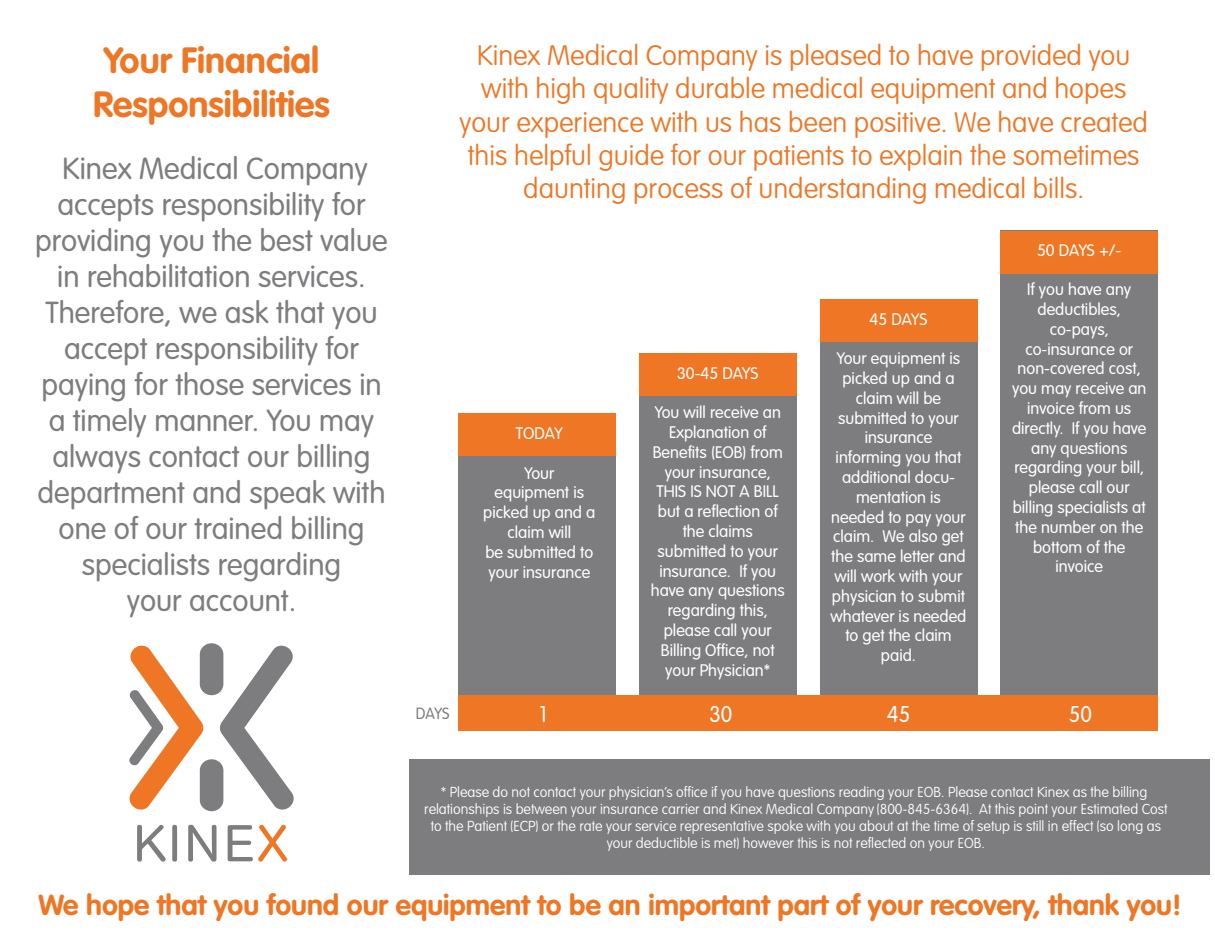
<style>
.page{position:relative;width:1215px;height:945px;background:#fff}
.page>*{position:absolute;margin:0;border:0;box-sizing:border-box;transform-origin:0 0}
.t1{font:700 36px/43.2px "VAG Rounded";color:#ee7624}
.t2{font:300 30px/36px "VAG Rounded";color:#7d7d7f;text-align:center}
.t3{font:700 28.5px "VAG Rounded";color:#ee7624}
.t4{font:100 27.75px/33.3px "VAG Rounded";color:#ee7624;text-align:center}
.t5{font:300 22.5px "VAG Rounded";color:#fff;scale:.95 1}
.t6{font:300 16.5px/19.8px "VAG Rounded";color:#fff;text-align:center}
.t7{font:300 16.05px "VAG Rounded";color:#7d7d7f;scale:.95 1}
.t8{font:100 14.25px/17.1px "VAG Rounded";color:#fff;text-align:center}
</style>
<div class="page">
<div style="left:410px;top:759px;width:800px;height:116px;background:#7d7d7f"></div>
<svg style="left:220px;top:645px;width:74px;height:165px"></svg>
<svg style="left:129px;top:645px;width:74px;height:165px"></svg>
<div style="left:200px;top:643px;width:23px;height:52px;background:#7d7d7f;border-radius:11px"></div>
<div style="left:200px;top:759px;width:23px;height:52px;background:#7d7d7f;border-radius:11px"></div>
<svg style="left:137px;top:825px;width:29px;height:37px"></svg>
<div style="left:172px;top:825px;width:5px;height:37px;background:#7d7d7f;border-radius:2px"></div>
<svg style="left:188px;top:825px;width:29px;height:37px"></svg>
<svg style="left:228px;top:825px;width:59px;height:37px"></svg>
<div style="left:458px;top:695px;width:700px;height:36px;background:#ee7624"></div>
<div style="left:458px;top:413px;width:158px;height:282px;background:#7d7d7f"></div>
<div style="left:639px;top:353px;width:157px;height:342px;background:#7d7d7f"></div>
<div style="left:820px;top:300px;width:157px;height:395px;background:#7d7d7f"></div>
<div style="left:458px;top:413px;width:158px;height:42px;background:#ee7624"></div>
<div style="left:1001px;top:231px;width:157px;height:464px;background:#7d7d7f"></div>
<div style="left:639px;top:353px;width:157px;height:42px;background:#ee7624"></div>
<div style="left:820px;top:300px;width:157px;height:42px;background:#ee7624"></div>
<div style="left:1001px;top:231px;width:157px;height:42px;background:#ee7624"></div>
<h1 class="t1" style="left:93px;top:42px;width:238px">Your Financial<br>Responsibilities</h1>
<p class="t2" style="left:35px;top:153px;width:354px">Kinex Medical Company accepts responsibility for providing you the best value in rehabilitation services.<br>Therefore, we ask that you accept responsibility for paying for those services in a timely manner. You may always contact our billing department and speak with one of our trained billing specialists regarding<br>your account.</p>
<p class="t4" style="left:460px;top:41px;width:690px">Kinex Medical Company is pleased to have provided you with high quality durable medical equipment and hopes your experience with us has been positive. We have created this helpful guide for our patients to explain the sometimes daunting process of understanding medical bills.</p>
<p class="t6" style="left:516px;top:424px;width:48px">TODAY</p>
<p class="t6" style="left:483px;top:464px;width:114px">Your<br>equipment is picked up and a claim will<br>be submitted to your insurance</p>
<p class="t6" style="left:677px;top:364px;width:83px">30-45 DAYS</p>
<p class="t6" style="left:651px;top:404px;width:135px">You will receive an<br>Explanation of<br>Benefits (EOB) from your insurance,<br>THIS IS NOT A BILL but a reflection of the claims submitted to your insurance. If you have any questions regarding this, please call your<br>Billing Office, not your Physician*</p>
<p class="t6" style="left:870px;top:310px;width:59px">45 DAYS</p>
<p class="t6" style="left:831px;top:350px;width:137px">Your equipment is picked up and a claim will be submitted to your insurance informing you that additional docu&shy;mentation is needed to pay your claim. We also get the same letter and will work with your physician to submit whatever is needed to get the claim paid.</p>
<p class="t6" style="left:1037px;top:241px;width:86px">50 DAYS +/-</p>
<p class="t6" style="left:1012px;top:281px;width:136px">If you have any deductibles, co-pays, co-insurance or non-covered cost, you may receive an invoice from us directly. If you have any questions regarding your bill, please call our billing specialists at the number on the bottom of the invoice</p>
<p class="t7" style="left:416px;top:707px;width:37px">DAYS</p>
<h3 class="t5" style="left:539px;top:705px;width:9px">1</h3>
<h3 class="t5" style="left:709px;top:705px;width:26px">30</h3>
<h3 class="t5" style="left:887px;top:705px;width:26px">45</h3>
<h3 class="t5" style="left:1069px;top:705px;width:26px">50</h3>
<p class="t8" style="left:424px;top:785px;width:745px">* Please do not contact your physician’s office if you have questions reading your EOB. Please contact Kinex as the billing relationships is between your insurance carrier and Kinex Medical Company (800-845-6364). At this point your Estimated Cost to the Patient (ECP) or the rate your service representative spoke with you about at the time of setup is still in effect (so long as your deductible is met) however this is not reflected on your EOB.</p>
<h3 class="t3" style="left:38px;top:894px;width:1145px">We hope that you found our equipment to be an important part of your recovery, thank you!</h3>
</div>
